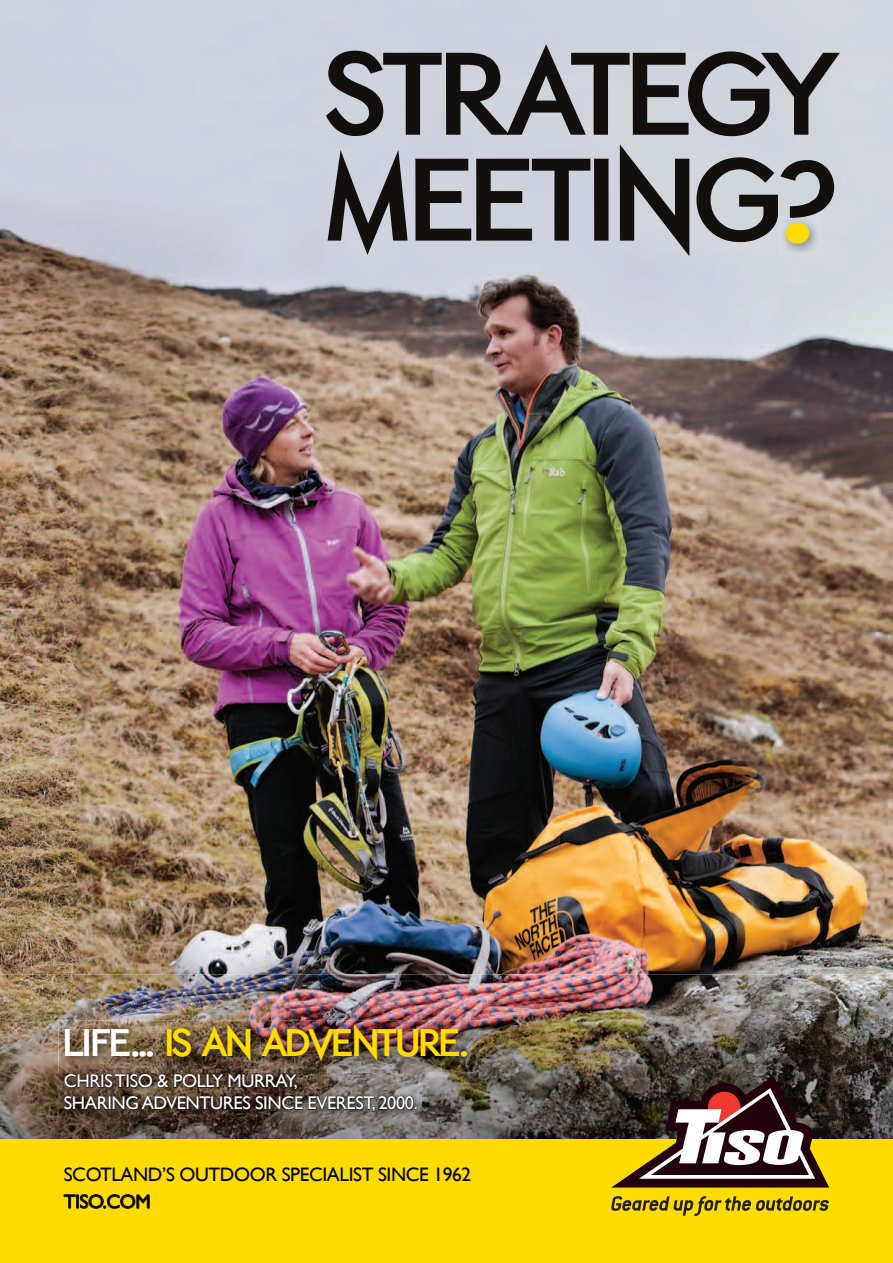
<style>
.page{position:relative;width:893px;height:1263px;background:#fff}
.page>*{position:absolute;margin:0;border:0;box-sizing:border-box;transform-origin:0 0}
.t1{font:900 134.25px/105.9px "ETH";letter-spacing:-.045em;color:#130f0d}
.t2{font:900 44.1px "ETH";letter-spacing:-.05em;color:#ffdc01}
.t3{font:19.5px/27px "Gill Sans";letter-spacing:-.02em;color:#000}
.t4{font:18.3px/22px "Gill Sans";letter-spacing:-.02em;color:#fff}
.s1{color:#fff}
</style>
<div class="page">
<img style="left:0;top:0;width:893px;height:974px">
<img style="left:0;top:974px;width:893px;height:90px">
<img style="left:0;top:1064px;width:96px;height:76px">
<img style="left:420px;top:1064px;width:473px;height:76px">
<img style="left:96px;top:1116px;width:324px;height:24px">
<div style="left:0;top:1140px;width:893px;height:123px;background:#ffdc01"></div>
<svg style="left:611px;top:1075px;width:218px;height:112px"></svg>
<svg style="left:611px;top:1196px;width:218px;height:20px"></svg>
<img style="left:60px;top:1072px;width:361px;height:44px">
<svg style="left:64px;top:1074px;width:234px;height:16px;background:#3f3127"></svg>
<svg style="left:64px;top:1096px;width:353px;height:16px;background:#3b312a"></svg>
<svg style="left:64px;top:1194px;width:86px;height:15px"></svg>
<img style="left:59px;top:1020px;width:420px;height:52px">
<img style="left:780px;top:216px;width:42px;height:40px">
<div style="left:786px;top:223px;width:23px;height:21px;background:#ffdc01;border-radius:50%"></div>
<h1 class="t1" style="left:323px;top:41px;width:519px">STRATEGY<br>MEETING?</h1>
<h2 class="t2" style="left:64px;top:1022px;width:406px"><span class="s1">LIFE...</span> IS AN ADVENTURE.</h2>
<p class="t4" style="left:64px;top:1070px;width:355px">CHRIS TISO &amp; POLLY MURRAY,<br>SHARING ADVENTURES SINCE EVEREST, 2000.</p>
<p class="t3" style="left:64px;top:1161px;width:409px">SCOTLAND’S OUTDOOR SPECIALIST SINCE 1962<br>TISO.COM</p>
</div>
